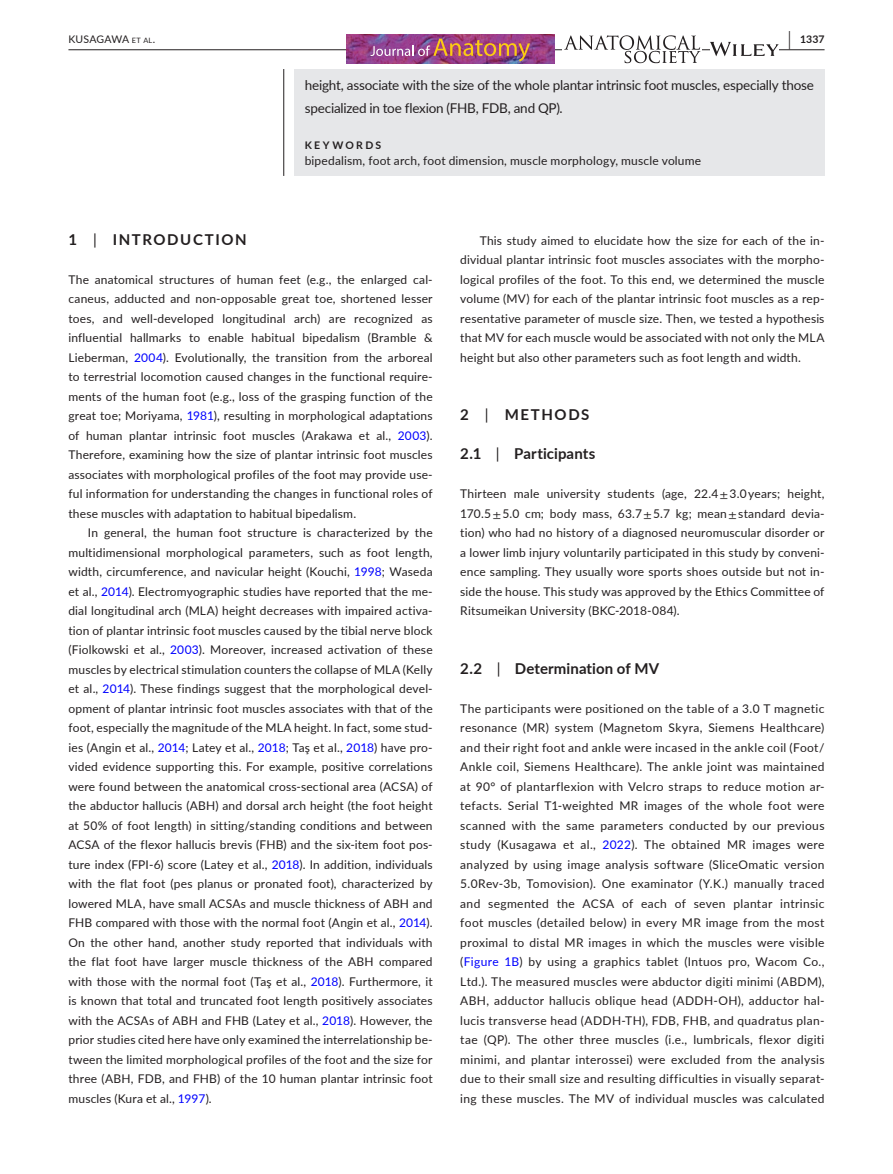
<style>
.page{position:relative;width:893px;height:1174px;background:#fff}
.page>*{position:absolute;margin:0;border:0;box-sizing:border-box;transform-origin:0 0}
.t1{font:700 15px "Lato";letter-spacing:.01em;color:#231f20}
.t2{font:700 15px "Lato";letter-spacing:.105em;color:#231f20}
.t3{font:700 15px "Lato";letter-spacing:.11em;color:#231f20}
.t4{font:13.5px/22.5px "Lato";letter-spacing:-.015em;color:#231f20}
.t5{font:12px/19.5px "Lato";letter-spacing:.015em;color:#231f20;text-align:justify}
.t6{font:10.5px "Lato";letter-spacing:.015em;color:#231f20}
.t7{font:700 10.5px "Lato";letter-spacing:.215em;color:#231f20}
.s1{font-size:7.35px}
.s2{font-size:19.5px}
.s3{font-weight:400}
.s4{color:#00f}
.s5{font-family:"STIX"}
</style>
<div class="page">
<hr style="left:68px;top:49px;width:756px;height:1px;background:#231f20">
<img style="left:346px;top:34px;width:209px;height:30px">
<img style="left:370px;top:39px;width:160px;height:22px">
<img style="left:562px;top:35px;width:139px;height:29px">
<svg style="left:710px;top:42px;width:69px;height:14px"></svg>
<div style="left:294px;top:69px;width:530px;height:107px;background:#e6e7e9"></div>
<hr style="left:283px;top:69px;width:1px;height:107px;background:#231f20">
<p class="t6" style="left:68px;top:31px;width:88px">KUSAGAWA <span class="s1">et al</span>.</p>
<p class="t7" style="left:789px;top:31px;width:37px"><span class="s2">|</span> 1337</p>
<p class="t4" style="left:305px;top:74px;width:511px">height, associate with the size of the whole plantar intrinsic foot muscles, especially those specialized in toe flexion (FHB, FDB, and QP).</p>
<p class="t7" style="left:305px;top:137px;width:78px">KEYWORDS</p>
<p class="t5" style="left:305px;top:151px;width:398px">bipedalism, foot arch, foot dimension, muscle morphology, muscle volume</p>
<p class="t2" style="left:68px;top:228px;width:180px">1 <span class="s3">|</span> INTRODUCTION</p>
<p class="t5" style="left:68px;top:269px;width:366px">The anatomical structures of human feet (e.g., the enlarged cal&shy;caneus, adducted and non-opposable great toe, shortened lesser toes, and well-developed longitudinal arch) are recognized as influential hallmarks to enable habitual bipedalism (Bramble &amp; Lieberman, <span class="s4">2004</span>). Evolutionally, the transition from the arboreal to terrestrial locomotion caused changes in the functional require&shy;ments of the human foot (e.g., loss of the grasping function of the great toe; Moriyama, <span class="s4">1981</span>), resulting in morphological adaptations of human plantar intrinsic foot muscles (Arakawa et al., <span class="s4">2003</span>).<br>Therefore, examining how the size of plantar intrinsic foot muscles associates with morphological profiles of the foot may provide use&shy;ful information for understanding the changes in functional roles of these muscles with adaptation to habitual bipedalism.</p>
<p class="t5" style="left:68px;top:522px;width:366px;text-indent:20px">In general, the human foot structure is characterized by the multidimensional morphological parameters, such as foot length, width, circumference, and navicular height (Kouchi, <span class="s4">1998</span>; Waseda et al., <span class="s4">2014</span>). Electromyographic studies have reported that the me&shy;dial longitudinal arch (MLA) height decreases with impaired activa&shy;tion of plantar intrinsic foot muscles caused by the tibial nerve block (Fiolkowski et al., <span class="s4">2003</span>). Moreover, increased activation of these muscles by electrical stimulation counters the collapse of MLA (Kelly et al., <span class="s4">2014</span>). These findings suggest that the morphological devel&shy;opment of plantar intrinsic foot muscles associates with that of the foot, especially the magnitude of the MLA height. In fact, some stud&shy;ies (Angin et al., <span class="s4">2014</span>; Latey et al., <span class="s4">2018</span>; Taş et al., <span class="s4">2018</span>) have pro&shy;vided evidence supporting this. For example, positive correlations were found between the anatomical cross-sectional area (ACSA) of the abductor hallucis (ABH) and dorsal arch height (the foot height at 50% of foot length) in sitting/standing conditions and between ACSA of the flexor hallucis brevis (FHB) and the six-item foot pos&shy;ture index (FPI-6) score (Latey et al., <span class="s4">2018</span>). In addition, individuals with the flat foot (pes planus or pronated foot), characterized by lowered MLA, have small ACSAs and muscle thickness of ABH and FHB compared with those with the normal foot (Angin et al., <span class="s4">2014</span>).<br>On the other hand, another study reported that individuals with the flat foot have larger muscle thickness of the ABH compared with those with the normal foot (Taş et al., <span class="s4">2018</span>). Furthermore, it is known that total and truncated foot length positively associates with the ACSAs of ABH and FHB (Latey et al., <span class="s4">2018</span>). However, the prior studies cited here have only examined the interrelationship be&shy;tween the limited morphological profiles of the foot and the size for three (ABH, FDB, and FHB) of the 10 human plantar intrinsic foot muscles (Kura et al., <span class="s4">1997</span>).</p>
<p class="t5" style="left:460px;top:230px;width:366px;text-indent:19px">This study aimed to elucidate how the size for each of the in&shy;dividual plantar intrinsic foot muscles associates with the morpho&shy;logical profiles of the foot. To this end, we determined the muscle volume (MV) for each of the plantar intrinsic foot muscles as a rep&shy;resentative parameter of muscle size. Then, we tested a hypothesis that MV for each muscle would be associated with not only the MLA height but also other parameters such as foot length and width.</p>
<p class="t3" style="left:460px;top:404px;width:131px">2 <span class="s3">|</span> METHODS</p>
<p class="t1" style="left:460px;top:443px;width:137px">2.1 <span class="s3">|</span> Participants</p>
<p class="t5" style="left:460px;top:483px;width:366px">Thirteen male university students (age, 22.4 <span class="s5">±</span> 3.0 years; height, 170.5 <span class="s5">±</span> 5.0 cm; body mass, 63.7 <span class="s5">±</span> 5.7 kg; mean <span class="s5">±</span> standard devia&shy;tion) who had no history of a diagnosed neuromuscular disorder or a lower limb injury voluntarily participated in this study by conveni&shy;ence sampling. They usually wore sports shoes outside but not in&shy;side the house. This study was approved by the Ethics Committee of Ritsumeikan University (BKC-2018-084).</p>
<p class="t1" style="left:460px;top:657px;width:200px">2.2 <span class="s3">|</span> Determination of MV</p>
<p class="t5" style="left:460px;top:698px;width:366px">The participants were positioned on the table of a 3.0 T magnetic resonance (MR) system (Magnetom Skyra, Siemens Healthcare) and their right foot and ankle were incased in the ankle coil (Foot/ Ankle coil, Siemens Healthcare). The ankle joint was maintained at 90° of plantarflexion with Velcro straps to reduce motion ar&shy;tefacts. Serial T1-weighted MR images of the whole foot were scanned with the same parameters conducted by our previous study (Kusagawa et al., <span class="s4">2022</span>). The obtained MR images were analyzed by using image analysis software (SliceOmatic version 5.0Rev-3b, Tomovision). One examinator (Y.K.) manually traced and segmented the ACSA of each of seven plantar intrinsic foot muscles (detailed below) in every MR image from the most proximal to distal MR images in which the muscles were visible (<span class="s4">Figure 1B</span>) by using a graphics tablet (Intuos pro, Wacom Co., Ltd.). The measured muscles were abductor digiti minimi (ABDM), ABH, adductor hallucis oblique head (ADDH-OH), adductor hal&shy;lucis transverse head (ADDH-TH), FDB, FHB, and quadratus plan&shy;tae (QP). The other three muscles (i.e., lumbricals, flexor digiti minimi, and plantar interossei) were excluded from the analysis due to their small size and resulting difficulties in visually separat&shy;ing these muscles. The MV of individual muscles was calculated</p>
</div>
